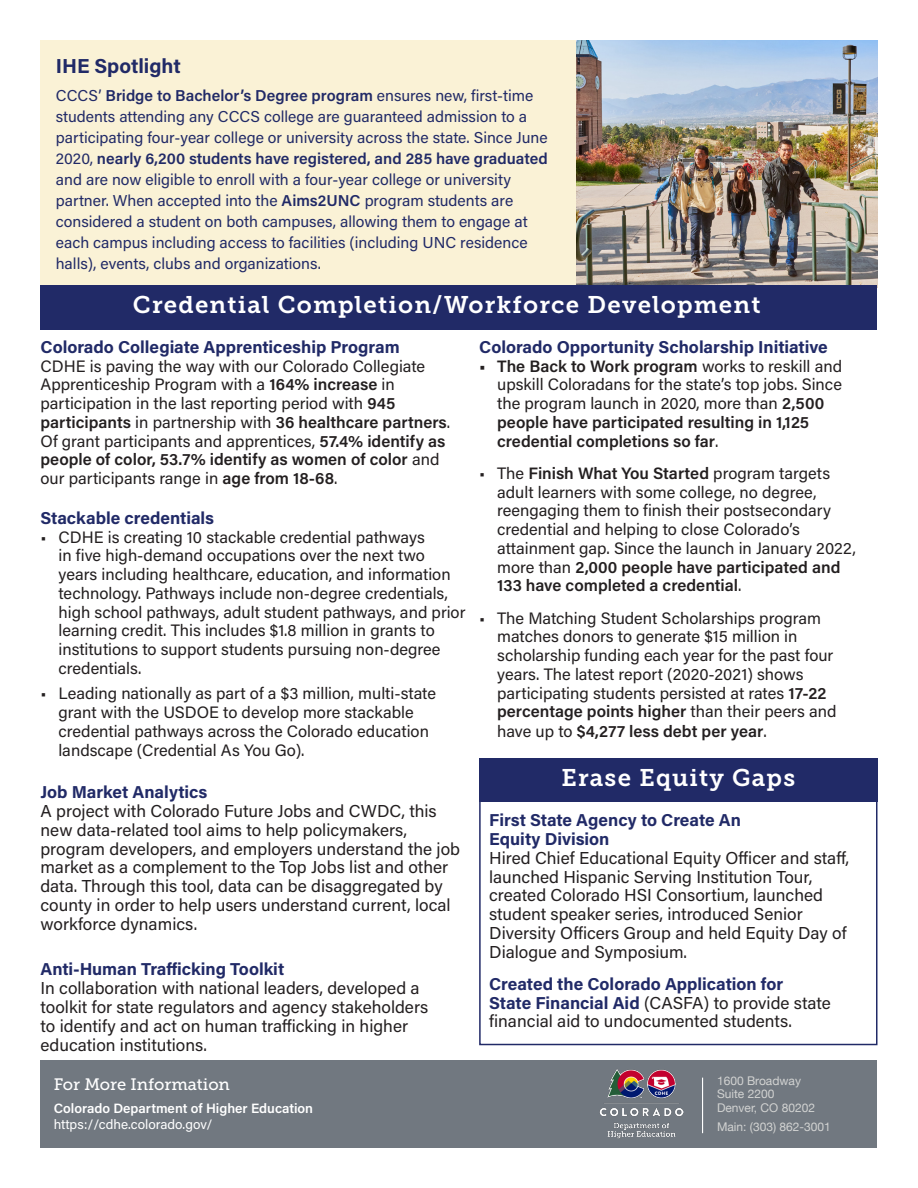
<style>
.page{position:relative;width:918px;height:1188px;background:#fff}
.page>*{position:absolute;margin:0;border:0;box-sizing:border-box;transform-origin:0 0}
.t1{font:24px "Museo Slab 700";letter-spacing:.05em;color:#fff}
.Bulleted_List{font:700 20.25px "Acumin Pro";color:#212a67}
.Bulleted_List-2{font:17.25px/18.8px "Acumin Pro";color:#231f20}
.Bulleted_List-3{font:700 17.25px "Acumin Pro";color:#212a67}
.Bulleted_List-4{font:16.5px/18.8px "Acumin Pro";color:#231f20}
.t2{font:16.5px "Museo Slab 500";letter-spacing:-.005em;color:#fff}
.Bulleted_List-5{font:15.75px/21px "Acumin Pro";color:#212a67}
.t3{font:600 13.5px/16.2px "Acumin Pro";color:#fff}
.t4{font:12px "Helvetica Neue";color:#d2d3d2}
.s1{font-weight:600}
.s2{font-weight:700;color:#212a67}
.s3{font-weight:400}
</style>
<div class="page">
<img style="left:576px;top:40px;width:302px;height:245px">
<div style="left:40px;top:40px;width:536px;height:247px;background:#faf2d6"></div>
<div style="left:40px;top:285px;width:838px;height:45px;background:#212a67"></div>
<div style="left:479px;top:758px;width:399px;height:287px;border:2px solid #212a67"></div>
<div style="left:479px;top:758px;width:399px;height:44px;background:#212a67"></div>
<div style="left:40px;top:1061px;width:838px;height:87px;background:#717880"></div>
<img style="left:599px;top:1069px;width:85px;height:69px">
<hr style="left:702px;top:1078px;width:1px;height:55px;background:#fff">
<p class="Bulleted_List" style="left:56px;top:51px;width:126px">IHE Spotlight</p>
<p class="Bulleted_List-5" style="left:56px;top:84px;width:493px">CCCS’ <span class="s1">Bridge to Bachelor’s Degree program</span> ensures new, first-time students attending any CCCS college are guaranteed admission to a participating four-year college or university across the state. Since June 2020, <span class="s1">nearly 6,200 students have registered, and 285 have graduated </span>and are now eligible to enroll with a four-year college or university partner. When accepted into the <span class="s1">Aims2UNC</span> program students are considered a student on both campuses, allowing them to engage at each campus including access to facilities (including UNC residence halls), events, clubs and organizations.</p>
<p class="t1" style="left:133px;top:291px;width:629px">Credential Completion/Workforce Development</p>
<p class="Bulleted_List-3" style="left:479px;top:335px;width:350px">Colorado Opportunity Scholarship Initiative</p>
<p class="Bulleted_List-4" style="left:497px;top:356px;width:347px;text-indent:-18px"><span class="s1">• The Back to Work program</span> works to reskill and upskill Coloradans for the state’s top jobs. Since the program launch in 2020, more than <span class="s1">2,500 people have participated resulting in 1,125 credential completions so far</span>.</p>
<p class="Bulleted_List-4" style="left:497px;top:463px;width:360px;text-indent:-18px">• The <span class="s1">Finish What You Started</span> program targets adult learners with some college, no degree, reengaging them to finish their postsecondary credential and helping to close Colorado’s attainment gap. Since the launch in January 2022, more than <span class="s1">2,000 people have participated and 133 have completed a credential</span>.</p>
<p class="Bulleted_List-4" style="left:497px;top:608px;width:341px;text-indent:-18px">• The Matching Student Scholarships program matches donors to generate $15 million in scholarship funding each year for the past four years. The latest report (2020-2021) shows participating students persisted at rates <span class="s1">17-22 percentage points higher</span> than their peers and have up to <span class="s1">$4,277 less debt per year</span>.</p>
<p class="t1" style="left:561px;top:765px;width:235px">Erase Equity Gaps</p>
<p class="Bulleted_List-2" style="left:489px;top:810px;width:362px"><span class="s2">First State Agency to Create An<br>Equity Division<br></span>Hired Chief Educational Equity Officer and staff, launched Hispanic Serving Institution Tour, created Colorado HSI Consortium, launched student speaker series, introduced Senior Diversity Officers Group and held Equity Day of Dialogue and Symposium.</p>
<p class="Bulleted_List-2" style="left:489px;top:974px;width:343px"><span class="s2">Created the Colorado Application for<br>State Financial Aid</span> (CASFA) to provide state financial aid to undocumented students.</p>
<p class="Bulleted_List-3" style="left:40px;top:335px;width:361px">Colorado Collegiate Apprenticeship Program</p>
<p class="Bulleted_List-4" style="left:40px;top:356px;width:411px">CDHE is paving the way with our Colorado Collegiate Apprenticeship Program with a <span class="s1">164% increase</span> in participation in the last reporting period with <span class="s1">945 participants</span> in partnership with <span class="s1">36 healthcare partners</span>.<br>Of grant participants and apprentices, <span class="s1">57.4% identify as people of color, 53.7% identify as women of color</span> and our participants range in <span class="s1">age from 18-68</span>.</p>
<p class="Bulleted_List-3" style="left:40px;top:506px;width:175px">Stackable credentials</p>
<p class="Bulleted_List-4" style="left:58px;top:527px;width:409px;text-indent:-18px">• CDHE is creating 10 stackable credential pathways<br>in five high-demand occupations over the next two years including healthcare, education, and information technology. Pathways include non-degree credentials, high school pathways, adult student pathways, and prior learning credit. This includes $1.8 million in grants to institutions to support students pursuing non-degree credentials.</p>
<p class="Bulleted_List-4" style="left:58px;top:683px;width:379px;text-indent:-18px">• Leading nationally as part of a $3 million, multi-state grant with the USDOE to develop more stackable credential pathways across the Colorado education landscape (Credential As You Go).</p>
<p class="Bulleted_List-3" style="left:40px;top:780px;width:168px">Job Market Analytics</p>
<p class="Bulleted_List-2" style="left:40px;top:801px;width:421px">A project with Colorado Future Jobs and CWDC, this new data-related tool aims to help policymakers, program developers, and employers understand the job market as a complement to the Top Jobs list and other data. Through this tool, data can be disaggregated by county in order to help users understand current, local workforce dynamics.</p>
<p class="Bulleted_List-3" style="left:40px;top:957px;width:245px">Anti-Human Trafficking Toolkit</p>
<p class="Bulleted_List-2" style="left:40px;top:978px;width:389px">In collaboration with national leaders, developed a toolkit for state regulators and agency stakeholders to identify and act on human trafficking in higher education institutions.</p>
<p class="t2" style="left:54px;top:1075px;width:178px">For More Information</p>
<p class="t3" style="left:54px;top:1099px;width:261px">Colorado Department of Higher Education <span class="s3">https://cdhe.colorado.gov/</span></p>
<p class="t4" style="left:717px;top:1072px;width:86px">1600 Broadway</p>
<p class="t4" style="left:717px;top:1085px;width:59px">Suite 2200</p>
<p class="t4" style="left:717px;top:1099px;width:100px">Denver, CO 80202</p>
<p class="t4" style="left:717px;top:1118px;width:115px">Main: (303) 862-3001</p>
</div>
